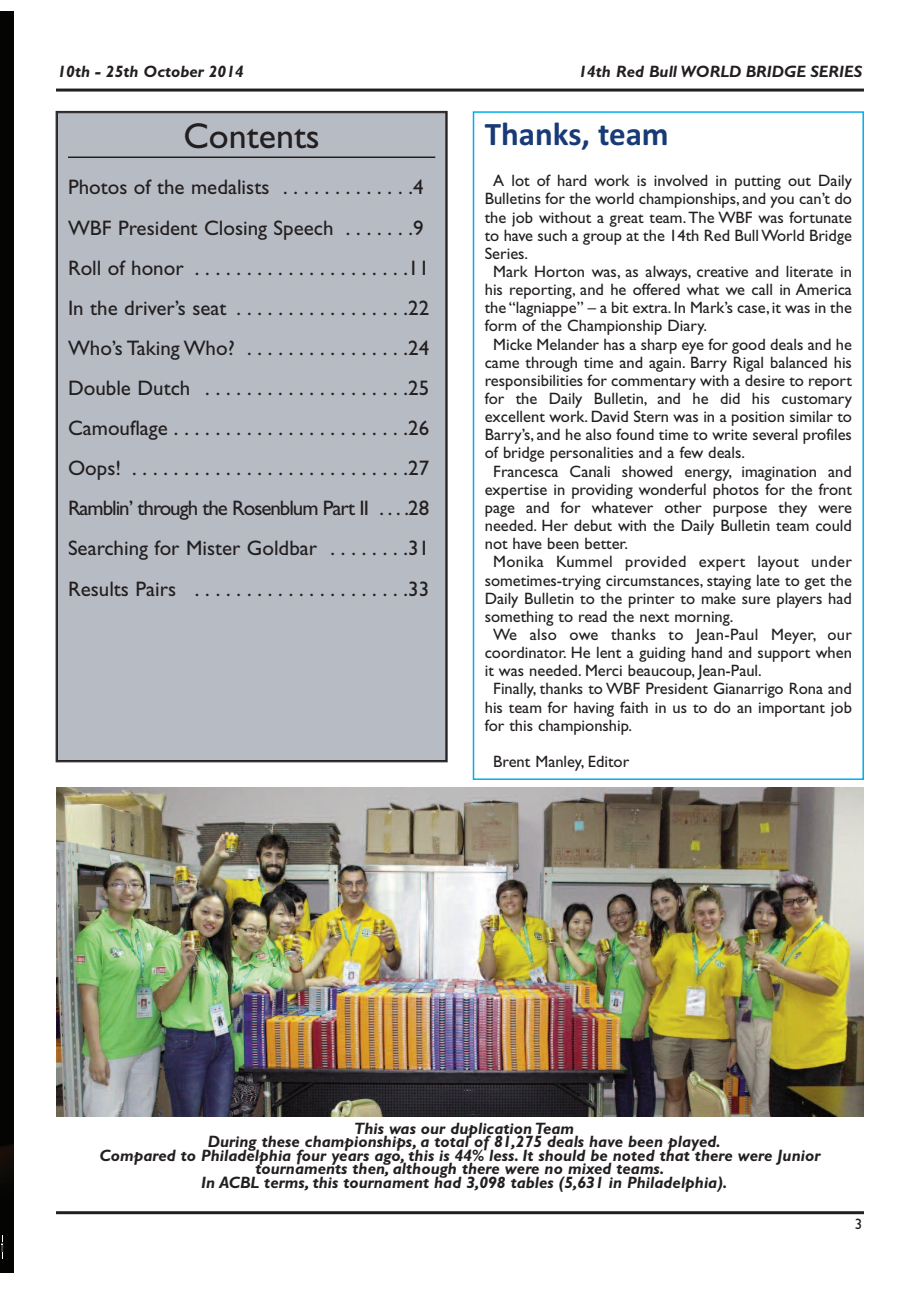
<style>
.page{position:relative;width:920px;height:1290px;background:#fff}
.page>*{position:absolute;margin:0;border:0;box-sizing:border-box;transform-origin:0 0}
.t1{font:36px "Gill Sans Bridge";color:#231f20}
.t2{font:700 33px "Calibri";color:#183b77}
.t3{font:21px/40px "Gill Sans Bridge";color:#231f20}
.t4{font:16.5px "Gill Sans Bridge";color:#231f20}
.t5{font:italic 700 16.5px/13.5px "Gill Sans Bridge";color:#231f20;text-align:center}
.t6{font:16.5px "Gill Sans Bridge";letter-spacing:.02em;color:#231f20}
.t7{font:15px "Gill Sans Bridge";color:#231f20}
</style>
<div class="page">
<hr style="left:56px;top:1211px;width:808px;height:3px;background:#231f20">
<hr style="left:56px;top:89px;width:808px;height:3px;background:#231f20">
<div style="left:57px;top:113px;width:389px;height:647px;background:#b7bcc4"></div>
<hr style="left:68px;top:157px;width:367px;height:1px;background:#231f20">
<div style="left:0;top:12px;width:14px;height:1260px;background:#040503"></div>
<svg style="left:1px;top:1236px;width:2px;height:23px"></svg>
<div style="left:473px;top:111px;width:391px;height:669px;border:2px solid #00aeef"></div>
<img style="left:56px;top:787px;width:808px;height:329px">
<p class="t5" style="left:58px;top:65px;width:188px">10th - 25th October 2014</p>
<p class="t5" style="left:578px;top:65px;width:286px">14th Red Bull WORLD BRIDGE SERIES</p>
<h1 class="t1" style="left:183px;top:115px;width:138px">Contents</h1>
<p class="t3" style="left:68px;top:167px;width:363px">Photos of the medalists . . . . . . . . . . . . .4<br>WBF President Closing Speech . . . . . . .9<br>Roll of honor . . . . . . . . . . . . . . . . . . . . .11<br>In the driver’s seat . . . . . . . . . . . . . . . . .22<br>Who’s Taking Who? . . . . . . . . . . . . . . . .24<br>Double Dutch . . . . . . . . . . . . . . . . . . . .25<br>Camouflage . . . . . . . . . . . . . . . . . . . . . . .26<br>Oops! . . . . . . . . . . . . . . . . . . . . . . . . . . .27<br>Ramblin’ through the Rosenblum Part II . . . .28<br>Searching for Mister Goldbar . . . . . . . .31<br>Results Pairs . . . . . . . . . . . . . . . . . . . . .33</p>
<h2 class="t2" style="left:485px;top:114px;width:186px">Thanks, team</h2>
<p class="t4" style="left:493px;top:171px;width:360px">A lot of hard work is involved in putting out Daily</p>
<p class="t4" style="left:485px;top:189px;width:369px">Bulletins for the world championships, and you can’t do</p>
<p class="t4" style="left:485px;top:207px;width:369px">the job without a great team.The WBF was fortunate</p>
<p class="t4" style="left:485px;top:225px;width:369px">to have such a group at the 14th Red BullWorld Bridge</p>
<p class="t4" style="left:485px;top:243px;width:45px">Series.</p>
<p class="t4" style="left:493px;top:262px;width:360px">Mark Horton was, as always, creative and literate in</p>
<p class="t4" style="left:485px;top:280px;width:369px">his reporting, and he offered what we call in America</p>
<p class="t4" style="left:485px;top:298px;width:369px">the “lagniappe” — a bit extra. In Mark’s case, it was in the</p>
<p class="t4" style="left:485px;top:316px;width:224px">form of the Championship Diary.</p>
<p class="t4" style="left:493px;top:334px;width:360px">Micke Melander has a sharp eye for good deals and he</p>
<p class="t4" style="left:485px;top:352px;width:369px">came through time and again. Barry Rigal balanced his</p>
<p class="t4" style="left:485px;top:370px;width:369px">responsibilities for commentary with a desire to report</p>
<p class="t4" style="left:485px;top:389px;width:369px">for the Daily Bulletin, and he did his customary</p>
<p class="t4" style="left:485px;top:407px;width:369px">excellent work. David Stern was in a position similar to</p>
<p class="t4" style="left:485px;top:425px;width:369px">Barry’s, and he also found time to write several profiles</p>
<p class="t4" style="left:485px;top:443px;width:262px">of bridge personalities and a few deals.</p>
<p class="t4" style="left:493px;top:461px;width:360px">Francesca Canali showed energy, imagination and</p>
<p class="t4" style="left:485px;top:479px;width:369px">expertise in providing wonderful photos for the front</p>
<p class="t4" style="left:485px;top:498px;width:369px">page and for whatever other purpose they were</p>
<p class="t4" style="left:485px;top:516px;width:369px">needed. Her debut with the Daily Bulletin team could</p>
<p class="t4" style="left:485px;top:534px;width:145px">not have been better.</p>
<p class="t6" style="left:493px;top:552px;width:360px">Monika Kummel provided expert layout under</p>
<p class="t4" style="left:485px;top:570px;width:369px">sometimes-trying circumstances, staying late to get the</p>
<p class="t4" style="left:485px;top:588px;width:369px">Daily Bulletin to the printer to make sure players had</p>
<p class="t4" style="left:485px;top:606px;width:250px">something to read the next morning.</p>
<p class="t6" style="left:493px;top:625px;width:360px">We also owe thanks to Jean-Paul Meyer, our</p>
<p class="t4" style="left:485px;top:643px;width:369px">coordinator. He lent a guiding hand and support when</p>
<p class="t4" style="left:485px;top:661px;width:279px">it was needed. Merci beaucoup, Jean-Paul.</p>
<p class="t4" style="left:493px;top:679px;width:360px">Finally, thanks to WBF President Gianarrigo Rona and</p>
<p class="t4" style="left:485px;top:697px;width:369px">his team for having faith in us to do an important job</p>
<p class="t4" style="left:485px;top:715px;width:149px">for this championship.</p>
<p class="t4" style="left:493px;top:752px;width:137px">Brent Manley, Editor</p>
<p class="t5" style="left:100px;top:1121px;width:722px">This was our duplication Team<br>During these championships, a total of 81,275 deals have been played.<br>Compared to Philadelphia four years ago, this is 44% less. It should be noted that there were Junior tournaments then, although there were no mixed teams.<br>In ACBL terms, this tournament had 3,098 tables (5,631 in Philadelphia).</p>
<p class="t7" style="left:855px;top:1215px;width:9px">3</p>
</div>
